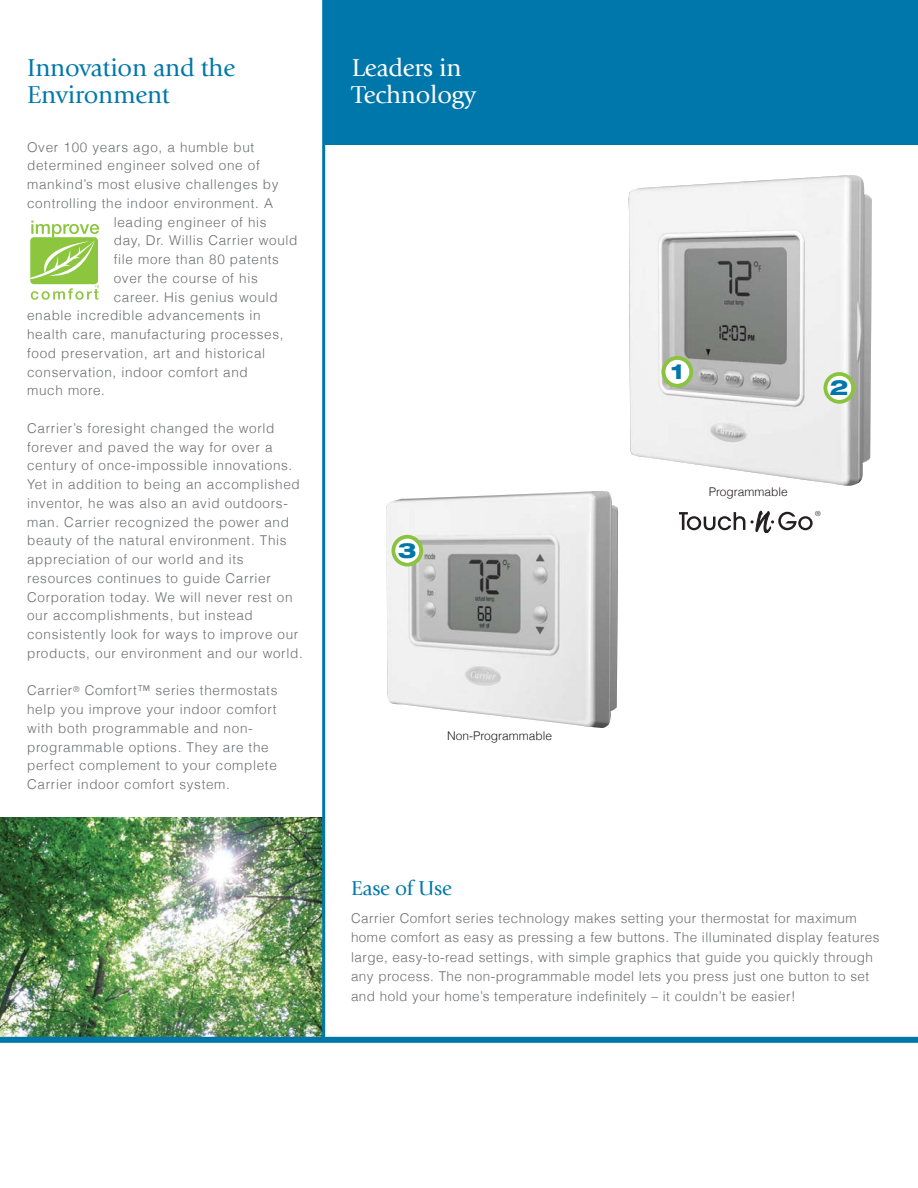
<style>
.page{position:relative;width:918px;height:1188px;background:#fff}
.page>*{position:absolute;margin:0;border:0;box-sizing:border-box;transform-origin:0 0}
.t1{font:25.5px/27px "Giovanni";letter-spacing:-.01em;color:#07a}
.t2{font:25.5px/27px "Giovanni";letter-spacing:-.01em;color:#fff}
.t3{font:21px "Giovanni";letter-spacing:-.01em;color:#07a}
.t4{font:800 expanded 21px "Helvetica Neue";color:#07a}
.t5{font:300 13.5px/18.8px "Helvetica";letter-spacing:.05em;color:#6d6e70}
.t6{font:300 12px "Helvetica";color:#231f20}
.t7{font:300 6.9px "Helvetica";color:#231f20}
</style>
<div class="page">
<svg style="left:679px;top:511px;width:134px;height:22px"></svg>
<img style="left:387px;top:491px;width:231px;height:237px">
<img style="left:628px;top:175px;width:244px;height:311px">
<img style="left:0;top:817px;width:322px;height:220px">
<hr style="left:322px;top:0;width:3px;height:1040px;background:#07a">
<div style="left:324px;top:0;width:594px;height:145px;background:#07a"></div>
<div style="left:0;top:1037px;width:918px;height:6px;background:#07a"></div>
<div style="left:30px;top:237px;width:68px;height:47px;background:#8cc63f;border-radius:4px"></div>
<svg style="left:30px;top:221px;width:69px;height:58px"></svg>
<svg style="left:31px;top:286px;width:68px;height:14px"></svg>
<svg style="left:662px;top:356px;width:31px;height:32px"></svg>
<svg style="left:823px;top:372px;width:32px;height:32px"></svg>
<svg style="left:392px;top:535px;width:31px;height:32px"></svg>
<h1 class="t1" style="left:27px;top:56px;width:210px">Innovation and the<br>Environment</h1>
<h1 class="t2" style="left:352px;top:56px;width:126px">Leaders in<br>Technology</h1>
<p class="t5" style="left:27px;top:139px;width:229px">Over 100 years ago, a humble but</p>
<p class="t5" style="left:27px;top:158px;width:234px">determined engineer solved one of</p>
<p class="t5" style="left:27px;top:176px;width:253px">mankind’s most elusive challenges by</p>
<p class="t5" style="left:27px;top:195px;width:247px">controlling the indoor environment. A</p>
<p class="t5" style="left:114px;top:214px;width:154px">leading engineer of his</p>
<p class="t5" style="left:114px;top:233px;width:185px">day, Dr. Willis Carrier would</p>
<p class="t5" style="left:114px;top:251px;width:167px">file more than 80 patents</p>
<p class="t5" style="left:114px;top:270px;width:145px">over the course of his</p>
<p class="t5" style="left:114px;top:289px;width:166px">career. His genius would</p>
<p class="t5" style="left:27px;top:308px;width:235px">enable incredible advancements in</p>
<p class="t5" style="left:27px;top:326px;width:258px">health care, manufacturing processes,</p>
<p class="t5" style="left:27px;top:345px;width:240px">food preservation, art and historical</p>
<p class="t5" style="left:27px;top:364px;width:222px">conservation, indoor comfort and</p>
<p class="t5" style="left:27px;top:383px;width:79px">much more.</p>
<p class="t5" style="left:27px;top:420px;width:277px">Carrier’s foresight changed the world forever and paved the way for over a century of once-impossible innovations.<br>Yet in addition to being an accomplished inventor, he was also an avid outdoors&shy;man. Carrier recognized the power and beauty of the natural environment. This appreciation of our world and its resources continues to guide Carrier Corporation today. We will never rest on our accomplishments, but instead consistently look for ways to improve our products, our environment and our world.</p>
<p class="t5" style="left:27px;top:683px;width:252px">Carrier<sup>®</sup> Comfort™ series thermostats help you improve your indoor comfort with both programmable and non&shy;programmable options. They are the perfect complement to your complete Carrier indoor comfort system.</p>
<h2 class="t4" style="left:398px;top:538px;width:20px">3</h2>
<p class="t6" style="left:447px;top:732px;width:107px">Non-Programmable</p>
<h2 class="t4" style="left:671px;top:359px;width:14px">1</h2>
<h2 class="t4" style="left:830px;top:375px;width:20px">2</h2>
<p class="t6" style="left:709px;top:487px;width:81px">Programmable</p>
<p class="t7" style="left:815px;top:510px;width:7px">®</p>
<h2 class="t3" style="left:351px;top:880px;width:102px">Ease of Use</h2>
<p class="t5" style="left:351px;top:910px;width:530px;line-height:19.5px">Carrier Comfort series technology makes setting your thermostat for maximum home comfort as easy as pressing a few buttons. The illuminated display features large, easy-to-read settings, with simple graphics that guide you quickly through any process. The non-programmable model lets you press just one button to set and hold your home’s temperature indefinitely – it couldn’t be easier!</p>
</div>
